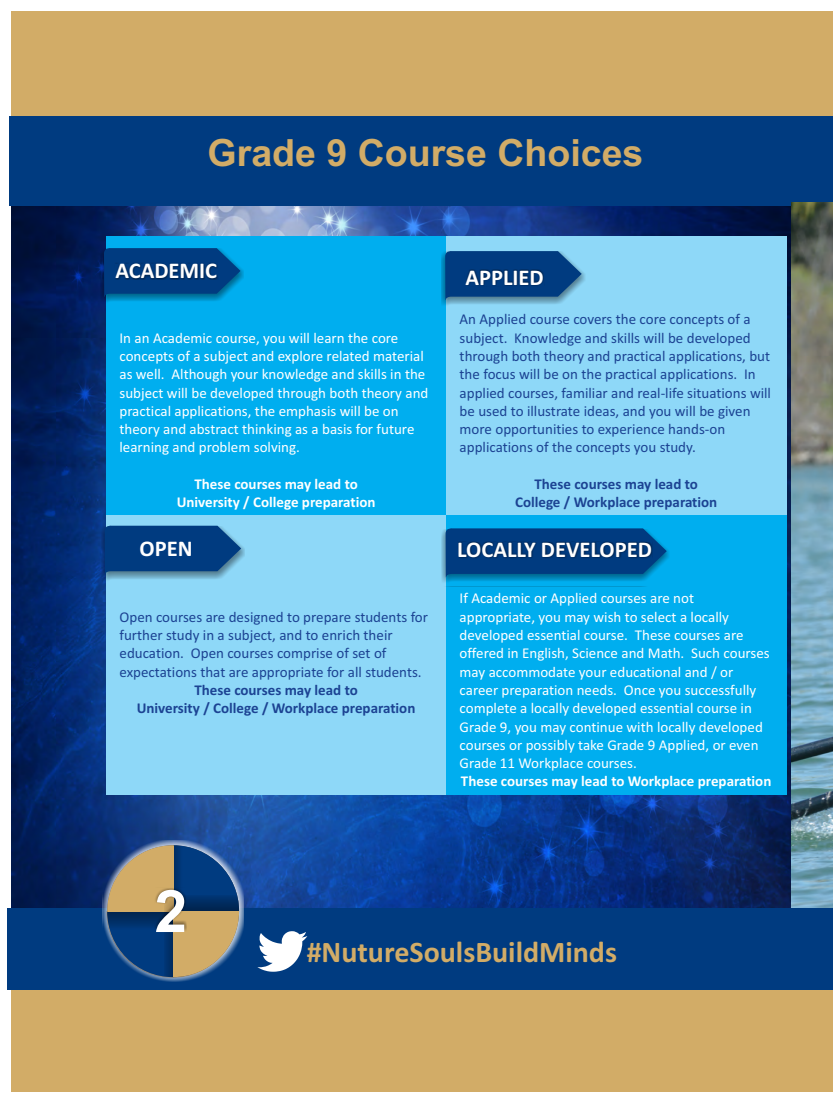
<style>
.page{position:relative;width:833px;height:1103px;background:#fff}
.page>*{position:absolute;margin:0;border:0;box-sizing:border-box;transform-origin:0 0}
.t1{font:700 58.5px "Arial";color:#fff}
.t2{font:700 37.5px "Arial";color:#d2ac67}
.t3{font:700 30px "Calibri";color:#d2ac67}
.t4{font:700 22.5px "Calibri";color:#fff}
.t5{font:15px/18.2px "Calibri";color:#fff}
.t6{font:15px/18.2px "Calibri";color:#1c4393}
.t7{font:700 15px "Calibri";color:#1c4393}
.t8{font:700 15px/18.2px "Calibri";color:#fff;text-align:center}
</style>
<div class="page">
<div style="left:11px;top:11px;width:821px;height:189px;background:#d2ac67"></div>
<div style="left:11px;top:867px;width:821px;height:224px;background:#d2ac67"></div>
<img style="left:11px;top:205px;width:780px;height:703px">
<div style="left:8px;top:908px;width:824px;height:82px;background:#003b80"></div>
<div style="left:106px;top:237px;width:340px;height:279px;background:#00aeef"></div>
<div style="left:446px;top:237px;width:340px;height:279px;background:#8ed8f8"></div>
<div style="left:106px;top:516px;width:340px;height:279px;background:#8ed8f8"></div>
<div style="left:446px;top:516px;width:340px;height:279px;background:#00aeef"></div>
<div style="left:100px;top:248px;width:144px;height:58px;background:#231f20;opacity:.49"></div>
<div style="left:441px;top:529px;width:229px;height:57px;background:#231f20;opacity:.49"></div>
<div style="left:441px;top:251px;width:144px;height:58px;background:#231f20;opacity:.49"></div>
<div style="left:100px;top:526px;width:144px;height:57px;background:#231f20;opacity:.49"></div>
<svg style="left:104px;top:525px;width:137px;height:50px;background:#134e8b"></svg>
<svg style="left:104px;top:247px;width:136px;height:51px;background:#004685"></svg>
<svg style="left:445px;top:251px;width:136px;height:50px;background:#124b86"></svg>
<svg style="left:445px;top:528px;width:221px;height:50px;background:#004280"></svg>
<div style="left:9px;top:116px;width:823px;height:89px;background:#003b80"></div>
<div style="left:103px;top:840px;width:141px;height:141px;background:#fff;opacity:.98"></div>
<svg style="left:106px;top:845px;width:132px;height:132px"></svg>
<svg style="left:257px;top:931px;width:50px;height:40px"></svg>
<img style="left:791px;top:203px;width:41px;height:705px">
<h2 class="t2" style="left:207px;top:138px;width:437px">Grade 9 Course Choices</h2>
<h3 class="t4" style="left:115px;top:261px;width:103px">ACADEMIC</h3>
<h3 class="t4" style="left:465px;top:268px;width:80px">APPLIED</h3>
<p class="t5" style="left:119px;top:330px;width:310px">In an Academic course, you will learn the core concepts of a subject and explore related material as well. Although your knowledge and skills in the subject will be developed through both theory and practical applications, the emphasis will be on theory and abstract thinking as a basis for future learning and problem solving.</p>
<p class="t8" style="left:177px;top:476px;width:200px">These courses may lead to<br>University / College preparation</p>
<p class="t6" style="left:459px;top:311px;width:313px">An Applied course covers the core concepts of a subject. Knowledge and skills will be developed through both theory and practical applications, but the focus will be on the practical applications. In applied courses, familiar and real-life situations will be used to illustrate ideas, and you will be given more opportunities to experience hands-on applications of the concepts you study.</p>
<p class="t7" style="left:534px;top:478px;width:165px">These courses may lead to</p>
<p class="t7" style="left:515px;top:496px;width:204px">College / Workplace preparation</p>
<h3 class="t4" style="left:139px;top:539px;width:54px">OPEN</h3>
<h3 class="t4" style="left:457px;top:540px;width:196px">LOCALLY DEVELOPED</h3>
<p class="t6" style="left:119px;top:608px;width:310px">Open courses are designed to prepare students for further study in a subject, and to enrich their education. Open courses comprise of set of expectations that are appropriate for all students.</p>
<p class="t7" style="left:194px;top:683px;width:165px">These courses may lead to</p>
<p class="t7" style="left:137px;top:702px;width:280px">University / College / Workplace preparation</p>
<p class="t5" style="left:459px;top:590px;width:311px">If Academic or Applied courses are not appropriate, you may wish to select a locally developed essential course. These courses are offered in English, Science and Math. Such courses may accommodate your educational and / or career preparation needs. Once you successfully complete a locally developed essential course in Grade 9, you may continue with locally developed courses or possibly take Grade 9 Applied, or even Grade 11 Workplace courses.</p>
<p class="t8" style="left:461px;top:773px;width:312px">These courses may lead to Workplace preparation</p>
<h1 class="t1" style="left:154px;top:889px;width:34px">2</h1>
<h3 class="t3" style="left:307px;top:939px;width:312px">#NutureSoulsBuildMinds</h3>
</div>
